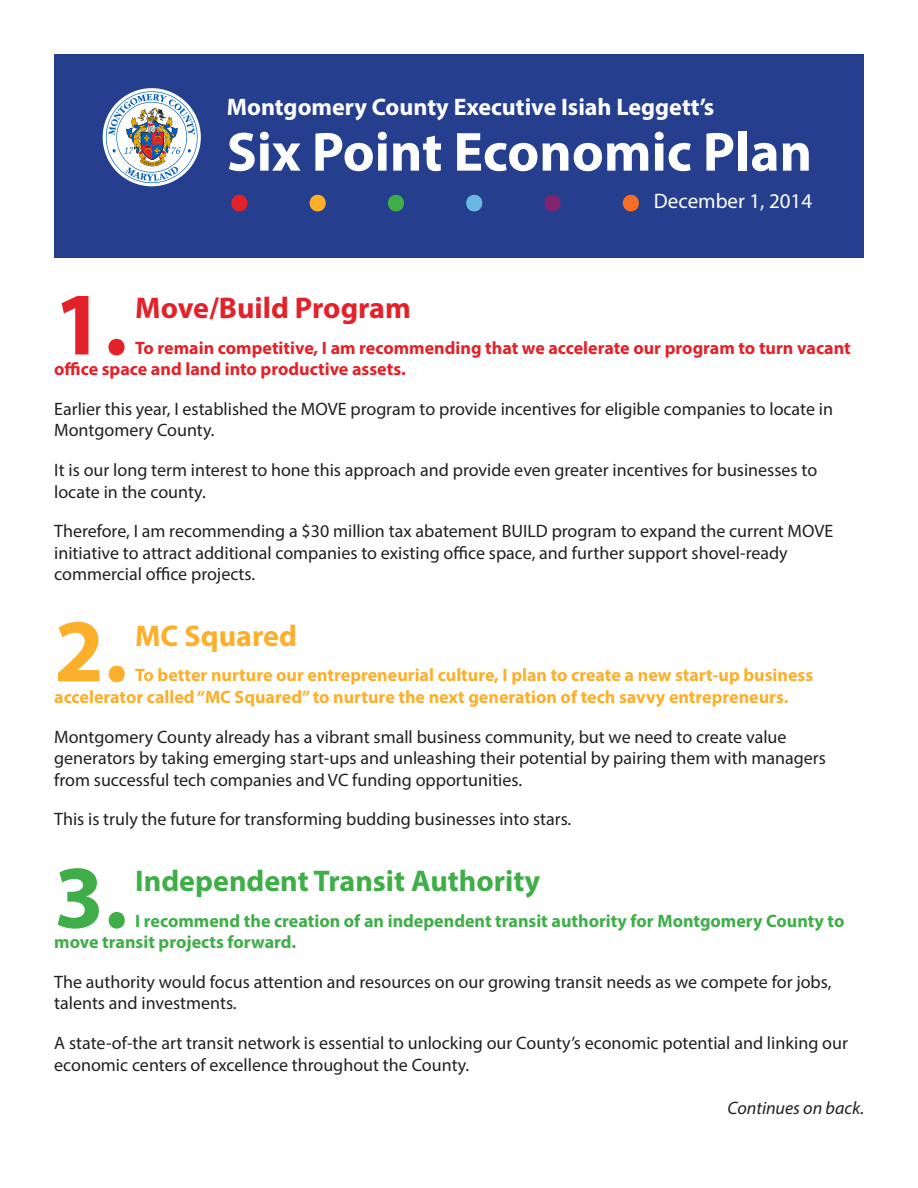
<style>
.page{position:relative;width:918px;height:1188px;background:#fff}
.page>*{position:absolute;margin:0;border:0;box-sizing:border-box;transform-origin:0 0}
.t1{font:700 90px "Myriad Pro";color:#e32129}
.t2{font:700 90px "Myriad Pro";color:#fcaf2b}
.t3{font:700 90px "Myriad Pro";color:#3fae48}
.t4{font:700 55.5px "Myriad Pro";color:#fff}
.t5{font:700 30px "Myriad Pro";color:#3fae48}
.t6{font:700 30px "Myriad Pro";color:#e32129}
.t7{font:700 30px "Myriad Pro";color:#fcaf2b}
.t8{font:700 24px "Myriad Pro";color:#fff}
.t9{font:21px "Myriad Pro";color:#fff}
.t10{font:18px/21.6px "Myriad Pro";color:#231f20}
.t11{font:700 18px/21.6px "Myriad Pro";color:#fcaf2b}
.t12{font:700 18px/21.6px "Myriad Pro";color:#e32129}
.t13{font:700 18px/21.6px "Myriad Pro";color:#3fae48}
.t14{font:italic 18px "Myriad Pro";color:#231f20}
.s1{color:#fcaf2b}
.s2{color:#3fae48}
.s3{color:#6ab7e1}
.s4{color:#81236d}
.s5{color:#f46e25}
</style>
<div class="page">
<div style="left:54px;top:54px;width:810px;height:203px;background:#253f8e"></div>
<div style="left:103px;top:88px;width:98px;height:98px;background:#fff;border-radius:50%"></div>
<svg style="left:106px;top:91px;width:92px;height:92px"></svg>
<h3 class="t8" style="left:227px;top:91px;width:489px">Montgomery County Executive Isiah Leggett’s</h3>
<h2 class="t4" style="left:227px;top:116px;width:587px">Six Point Economic Plan</h2>
<h1 class="t1" style="left:227px;top:121px;width:416px">.<span class="s1">.</span><span class="s2">.</span><span class="s3">.</span><span class="s4">.</span><span class="s5">.</span></h1>
<p class="t9" style="left:654px;top:188px;width:160px">December 1, 2014</p>
<h1 class="t1" style="left:54px;top:265px;width:75px">1.</h1>
<h3 class="t6" style="left:135px;top:289px;width:277px">Move/Build Program</h3>
<p class="t12" style="left:54px;top:336px;width:798px;text-indent:81px">To remain competitive, I am recommending that we accelerate our program to turn vacant office space and land into productive assets.</p>
<p class="t10" style="left:54px;top:398px;width:780px">Earlier this year, I established the MOVE program to provide incentives for eligible companies to locate in<br>Montgomery County.</p>
<p class="t10" style="left:54px;top:459px;width:765px">It is our long term interest to hone this approach and provide even greater incentives for businesses to locate in the county.</p>
<p class="t10" style="left:54px;top:520px;width:781px">Therefore, I am recommending a $30 million tax abatement BUILD program to expand the current MOVE initiative to attract additional companies to existing office space, and further support shovel-ready commercial office projects.</p>
<h1 class="t2" style="left:54px;top:592px;width:75px">2.</h1>
<h3 class="t7" style="left:135px;top:617px;width:163px">MC Squared</h3>
<p class="t11" style="left:54px;top:664px;width:760px;text-indent:81px">To better nurture our entrepreneurial culture, I plan to create a new start-up business accelerator called “MC Squared” to nurture the next generation of tech savvy entrepreneurs.</p>
<p class="t10" style="left:54px;top:726px;width:773px">Montgomery County already has a vibrant small business community, but we need to create value generators by taking emerging start-ups and unleashing their potential by pairing them with managers from successful tech companies and VC funding opportunities.</p>
<p class="t10" style="left:54px;top:808px;width:519px">This is truly the future for transforming budding businesses into stars.</p>
<h1 class="t3" style="left:54px;top:839px;width:75px">3.</h1>
<h3 class="t5" style="left:135px;top:862px;width:407px">Independent Transit Authority</h3>
<p class="t13" style="left:54px;top:909px;width:792px;text-indent:81px">I recommend the creation of an independent transit authority for Montgomery County to move transit projects forward.</p>
<p class="t10" style="left:54px;top:971px;width:779px">The authority would focus attention and resources on our growing transit needs as we compete for jobs, talents and investments.</p>
<p class="t10" style="left:54px;top:1032px;width:795px">A state-of-the art transit network is essential to unlocking our County’s economic potential and linking our economic centers of excellence throughout the County.</p>
<p class="t14" style="left:728px;top:1097px;width:138px">Continues on back.</p>
</div>
